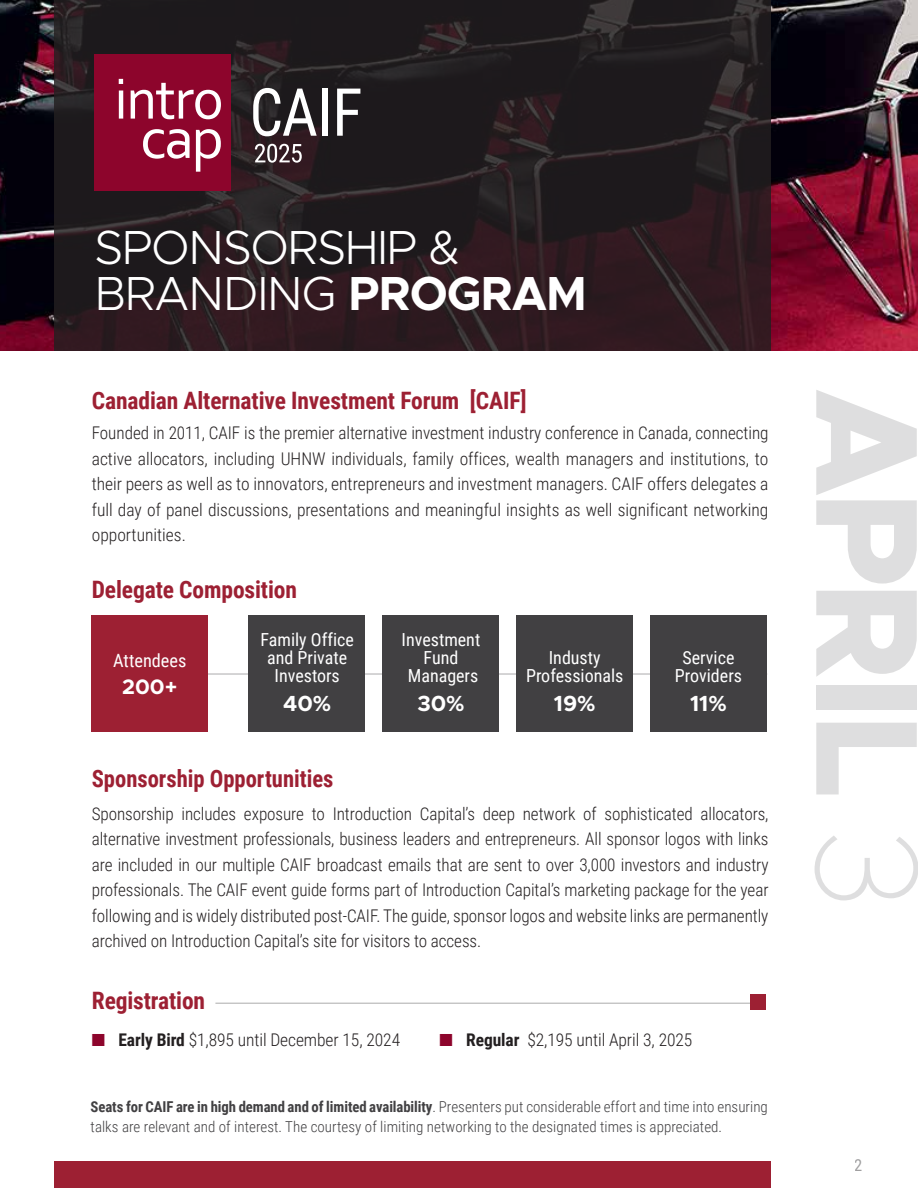
<style>
.page{position:relative;width:918px;height:1188px;background:#fff}
.page>*{position:absolute;margin:0;border:0;box-sizing:border-box;transform-origin:0 0}
.t1{font:300 48px/46.5px "Metropolis";letter-spacing:-.02em;color:#fff}
.t2{font:700 24px "Roboto Condensed";letter-spacing:-.005em;color:#9d2033}
.t3{font:700 24px "Roboto Condensed";letter-spacing:-.005em;color:#9d2033;scale:.94 1}
.t4{font:700 21.9px "Metropolis";color:#fff}
.t5{font:700 21px "Metropolis";color:#fff}
.t6{font:18.3px "Roboto Condensed";color:#fff}
.t7{font:18px/18px "Roboto Condensed";color:#fff;text-align:center}
.t8{font:300 17.4px/25.5px "Roboto Condensed";letter-spacing:-.005em;color:#231f20;text-align:justify}
.t9{font:16.5px "Roboto Condensed";color:#414042}
.t10{font:300 15px/19.5px "Roboto Condensed";letter-spacing:.005em;color:#414042}
.s1{font-weight:700}
.s2{color:#8d052c}
</style>
<div class="page">
<img style="left:0;top:0;width:918px;height:351px">
<svg style="left:54px;top:0;width:717px;height:351px;background:#251c1f"></svg>
<div style="left:54px;top:1161px;width:717px;height:27px;background:#9d2033"></div>
<hr style="left:189px;top:674px;width:578px;height:1px;background:#414042">
<div style="left:249px;top:615px;width:116px;height:116px;background:#414042"></div>
<div style="left:382px;top:615px;width:117px;height:116px;background:#414042"></div>
<div style="left:516px;top:615px;width:117px;height:116px;background:#414042"></div>
<div style="left:650px;top:615px;width:116px;height:116px;background:#414042"></div>
<div style="left:91px;top:615px;width:117px;height:116px;background:#9d2033"></div>
<div style="left:94px;top:54px;width:137px;height:137px;background:#8d052c"></div>
<svg style="left:253px;top:88px;width:64px;height:48px"></svg>
<div style="left:322px;top:89px;width:6px;height:47px;background:#fff"></div>
<svg style="left:337px;top:89px;width:23px;height:47px"></svg>
<hr style="left:119px;top:91px;width:4px;height:28px;background:#fff">
<svg style="left:119px;top:79px;width:4px;height:5px"></svg>
<svg style="left:131px;top:83px;width:90px;height:36px"></svg>
<svg style="left:143px;top:129px;width:47px;height:30px"></svg>
<svg style="left:196px;top:129px;width:25px;height:43px"></svg>
<svg style="left:255px;top:144px;width:47px;height:19px"></svg>
<svg style="left:816px;top:390px;width:101px;height:194px"></svg>
<svg style="left:816px;top:591px;width:101px;height:86px"></svg>
<div style="left:816px;top:685px;width:101px;height:24px;background:#dededf"></div>
<svg style="left:816px;top:723px;width:101px;height:71px"></svg>
<svg style="left:815px;top:836px;width:103px;height:64px"></svg>
<hr style="left:215px;top:1003px;width:542px;height:1px;background:#414042">
<div style="left:750px;top:994px;width:16px;height:16px;background:#9d2033"></div>
<h1 class="t1" style="left:94px;top:224px;width:494px">SPONSORSHIP &amp;<br>BRANDING <span class="s1">PROGRAM</span></h1>
<h2 class="t2" style="left:92px;top:384px;width:436px">Canadian Alternative Investment Forum [CAIF]</h2>
<p class="t8" style="left:92px;top:419px;width:678px">Founded in 2011, CAIF is the premier alternative investment industry conference in Canada, connecting active allocators, including UHNW individuals, family offices, wealth managers and institutions, to their peers as well as to innovators, entrepreneurs and investment managers. CAIF offers delegates a full day of panel discussions, presentations and meaningful insights as well significant networking opportunities.</p>
<h2 class="t2" style="left:92px;top:572px;width:207px">Delegate Composition</h2>
<p class="t7" style="left:261px;top:630px;width:95px">Family Office and Private<br>Investors</p>
<p class="t4" style="left:283px;top:689px;width:50px">40%</p>
<p class="t6" style="left:113px;top:647px;width:75px">Attendees</p>
<p class="t5" style="left:122px;top:673px;width:57px">200+</p>
<h2 class="t3" style="left:92px;top:762px;width:259px">Sponsorship Opportunities</h2>
<p class="t7" style="left:402px;top:630px;width:80px">Investment<br>Fund<br>Managers</p>
<p class="t4" style="left:417px;top:689px;width:49px">30%</p>
<p class="t7" style="left:526px;top:648px;width:99px">Industy<br>Professionals</p>
<p class="t4" style="left:554px;top:689px;width:43px">19%</p>
<p class="t7" style="left:675px;top:648px;width:69px">Service<br>Providers</p>
<p class="t4" style="left:690px;top:689px;width:38px">11%</p>
<p class="t8" style="left:92px;top:800px;width:678px">Sponsorship includes exposure to Introduction Capital’s deep network of sophisticated allocators, alternative investment professionals, business leaders and entrepreneurs. All sponsor logos with links are included in our multiple CAIF broadcast emails that are sent to over 3,000 investors and industry professionals. The CAIF event guide forms part of Introduction Capital’s marketing package for the year following and is widely distributed post-CAIF. The guide, sponsor logos and website links are permanently archived on Introduction Capital’s site for visitors to access.</p>
<h2 class="t2" style="left:92px;top:984px;width:115px">Registration</h2>
<p class="t8" style="left:92px;top:1026px;width:310px"><span class="s2">■</span> <span class="s1">Early Bird</span> $1,895 until December 15, 2024</p>
<p class="t8" style="left:440px;top:1026px;width:254px"><span class="s2">■</span> <span class="s1">Regular</span> $2,195 until April 3, 2025</p>
<p class="t10" style="left:91px;top:1096px;width:679px"><span class="s1">Seats for CAIF are in high demand and of limited availability</span>. Presenters put considerable effort and time into ensuring talks are relevant and of interest. The courtesy of limiting networking to the designated times is appreciated.</p>
<p class="t9" style="left:855px;top:1154px;width:10px">2</p>
</div>
